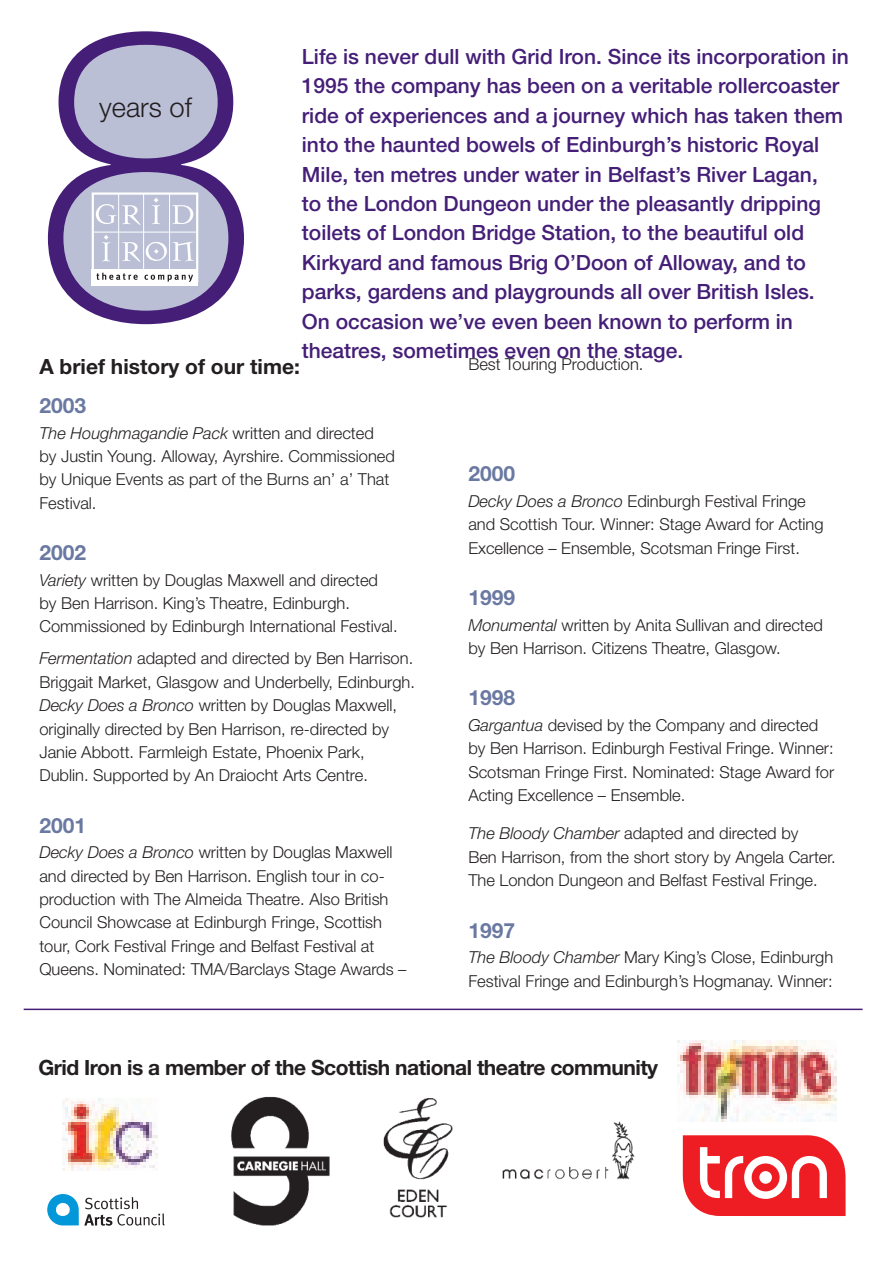
<style>
.page{position:relative;width:893px;height:1263px;background:#fff}
.page>*{position:absolute;margin:0;border:0;box-sizing:border-box;transform-origin:0 0}
.t1{font:100 410.1px "Helvetica Neue";color:#441e77}
.t2{font:300 27.3px "Helvetica Neue";color:#231f20}
.t3{font:500 21px/29.4px "Helvetica Neue";color:#441e77}
.t4{font:700 21px "Helvetica Neue";letter-spacing:-.02em;color:#231f20}
.t5{font:700 21px "Helvetica Neue";color:#6a79a2}
.t6{font:700 21px "Helvetica Neue";color:#231f20}
.t7{font:300 16.5px/23.4px "Helvetica Neue";color:#231f20}
.s1{font-style:italic}
</style>
<div class="page">
<svg style="left:58px;top:37px;width:181px;height:281px"></svg>
<hr style="left:93px;top:232px;width:104px;height:1px;background:#fff">
<svg style="left:47px;top:1194px;width:118px;height:32px"></svg>
<img style="left:230px;top:1096px;width:100px;height:130px">
<img style="left:383px;top:1099px;width:69px;height:118px">
<img style="left:502px;top:1121px;width:133px;height:59px">
<img style="left:62px;top:1099px;width:95px;height:71px">
<svg style="left:683px;top:1135px;width:163px;height:81px"></svg>
<hr style="left:24px;top:1008px;width:839px;height:2px;background:#441e77">
<img style="left:677px;top:1040px;width:159px;height:81px">
<h1 class="t1" style="left:32px;top:26px;width:230px">8</h1>
<p class="t3" style="left:302px;top:41px;width:549px">Life is never dull with Grid Iron. Since its incorporation in 1995 the company has been on a veritable rollercoaster ride of experiences and a journey which has taken them into the haunted bowels of Edinburgh’s historic Royal Mile, ten metres under water in Belfast’s River Lagan,<br>to the London Dungeon under the pleasantly dripping toilets of London Bridge Station, to the beautiful old Kirkyard and famous Brig O’Doon of Alloway, and to parks, gardens and playgrounds all over British Isles.<br>On occasion we’ve even been known to perform in theatres, sometimes even on the stage.</p>
<h2 class="t2" style="left:99px;top:85px;width:94px">years of</h2>
<p class="t7" style="left:468px;top:351px;width:177px">Best Touring Production.</p>
<p class="t6" style="left:39px;top:354px;width:262px">A brief history of our time:</p>
<p class="t5" style="left:39px;top:392px;width:48px">2003</p>
<p class="t7" style="left:39px;top:420px;width:357px"><span class="s1">The Houghmagandie Pack</span> written and directed by Justin Young. Alloway, Ayrshire. Commissioned by Unique Events as part of the Burns an’ a’ That Festival.</p>
<p class="t5" style="left:39px;top:540px;width:48px">2002</p>
<p class="t7" style="left:39px;top:567px;width:360px"><span class="s1">Variety</span> written by Douglas Maxwell and directed by Ben Harrison. King’s Theatre, Edinburgh.<br>Commissioned by Edinburgh International Festival.</p>
<p class="t7" style="left:39px;top:646px;width:377px"><span class="s1">Fermentation</span> adapted and directed by Ben Harrison.<br>Briggait Market, Glasgow and Underbelly, Edinburgh.<br><span class="s1">Decky Does a Bronco</span> written by Douglas Maxwell, originally directed by Ben Harrison, re-directed by Janie Abbott. Farmleigh Estate, Phoenix Park, Dublin. Supported by An Draiocht Arts Centre.</p>
<p class="t5" style="left:39px;top:812px;width:48px">2001</p>
<p class="t7" style="left:39px;top:840px;width:369px"><span class="s1">Decky Does a Bronco</span> written by Douglas Maxwell and directed by Ben Harrison. English tour in co&shy;production with The Almeida Theatre. Also British Council Showcase at Edinburgh Fringe, Scottish tour, Cork Festival Fringe and Belfast Festival at Queens. Nominated: TMA/Barclays Stage Awards –</p>
<p class="t5" style="left:468px;top:461px;width:48px">2000</p>
<p class="t7" style="left:468px;top:488px;width:357px"><span class="s1">Decky Does a Bronco</span> Edinburgh Festival Fringe and Scottish Tour. Winner: Stage Award for Acting<br>Excellence – Ensemble, Scotsman Fringe First.</p>
<p class="t5" style="left:468px;top:584px;width:48px">1999</p>
<p class="t7" style="left:468px;top:612px;width:356px"><span class="s1">Monumental</span> written by Anita Sullivan and directed by Ben Harrison. Citizens Theatre, Glasgow.</p>
<p class="t5" style="left:468px;top:685px;width:48px">1998</p>
<p class="t7" style="left:468px;top:712px;width:367px"><span class="s1">Gargantua</span> devised by the Company and directed by Ben Harrison. Edinburgh Festival Fringe. Winner:<br>Scotsman Fringe First. Nominated: Stage Award for Acting Excellence – Ensemble.</p>
<p class="t7" style="left:468px;top:821px;width:369px"><span class="s1">The Bloody Chamber</span> adapted and directed by<br>Ben Harrison, from the short story by Angela Carter.<br>The London Dungeon and Belfast Festival Fringe.</p>
<p class="t5" style="left:468px;top:917px;width:48px">1997</p>
<p class="t7" style="left:468px;top:945px;width:366px"><span class="s1">The Bloody Chamber</span> Mary King’s Close, Edinburgh<br>Festival Fringe and Edinburgh’s Hogmanay. Winner:</p>
<p class="t4" style="left:38px;top:1054px;width:621px">Grid Iron is a member of the Scottish national theatre community</p>
</div>
